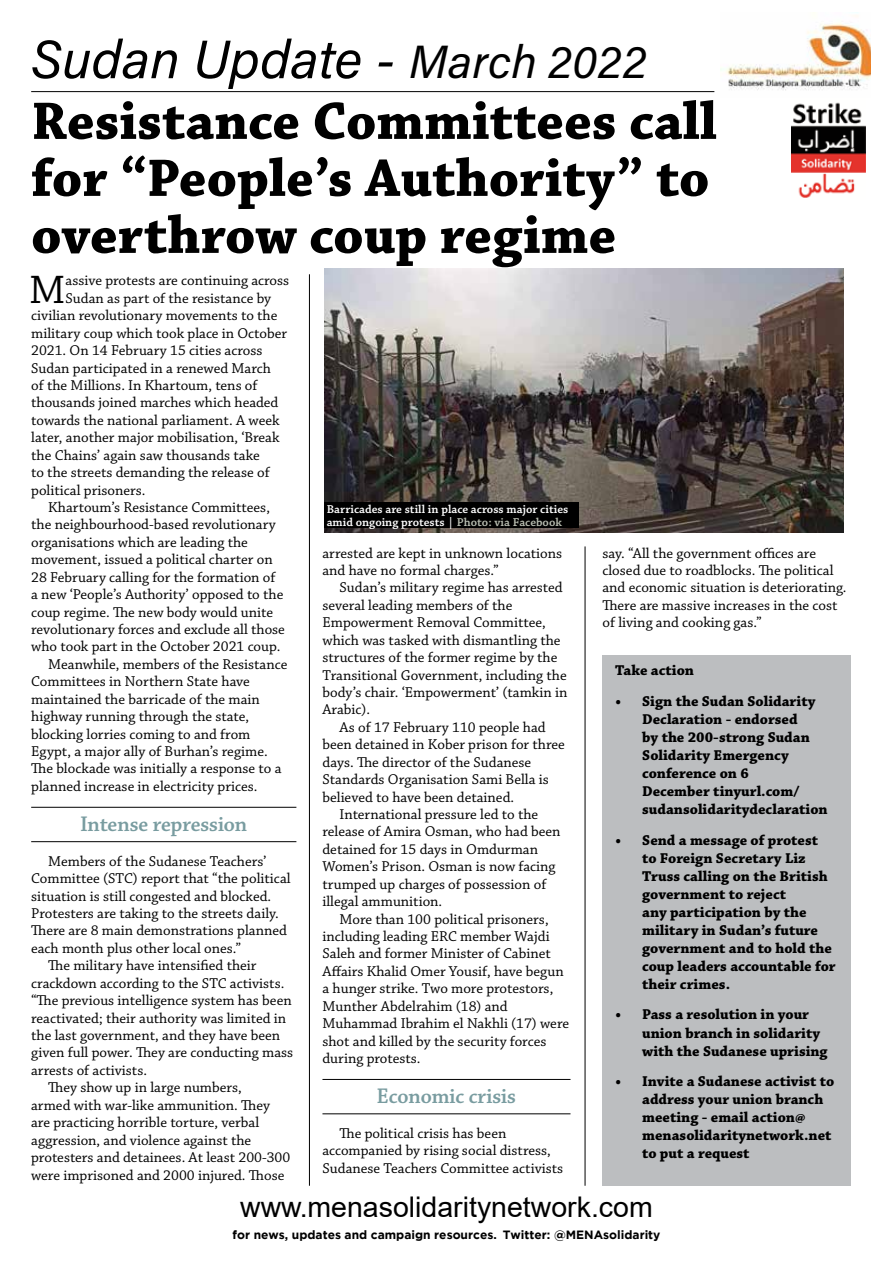
<style>
.page{position:relative;width:893px;height:1263px;background:#fff}
.page>*{position:absolute;margin:0;border:0;box-sizing:border-box;transform-origin:0 0}
.t1{font:700 55.5px/57px "Chaparral Pro";color:#000}
.t2{font:54px "Acumin Variable Concept";color:#000}
.t3{font:41.85px "Chaparral Pro";color:#000}
.t4{font:28.5px "Arial";color:#000}
.t5{font:22.5px "Chaparral Pro Semibold Subh";color:#799ca0}
.t6{font:15px/17.4px "Chaparral Pro";color:#000}
.t7{font:700 15px/18px "Chaparral Pro";color:#000}
.t8{font:12px/12.8px "Chaparral Pro Semibold Capt";color:#fff}
.t9{font:700 12px "Gotham";color:#000}
.s1{font-size:46.5px}
.s2{color:#b9beb1}
</style>
<div class="page">
<img style="left:325px;top:269px;width:518px;height:263px">
<hr style="left:309px;top:274px;width:1px;height:912px;background:#000">
<hr style="left:31px;top:91px;width:683px;height:1px;background:#000">
<hr style="left:585px;top:546px;width:1px;height:640px;background:#000">
<div style="left:602px;top:656px;width:248px;height:530px;background:#bcbec0"></div>
<hr style="left:31px;top:807px;width:265px;height:1px;background:#000">
<hr style="left:31px;top:841px;width:265px;height:1px;background:#000">
<img style="left:721px;top:15px;width:149px;height:76px">
<img style="left:792px;top:102px;width:73px;height:96px">
<hr style="left:322px;top:1079px;width:248px;height:1px;background:#000">
<hr style="left:322px;top:1113px;width:248px;height:1px;background:#000">
<div style="left:325px;top:502px;width:254px;height:25px;background:#000"></div>
<h2 class="t2" style="left:31px;top:22px;width:617px">Sudan Update - <span class="s1">March 2022</span></h2>
<h1 class="t1" style="left:31px;top:95px;width:687px">Resistance Committees call for “People’s Authority” to overthrow coup regime</h1>
<h3 class="t3" style="left:29px;top:266px;width:38px">M</h3>
<p class="t6" style="left:66px;top:273px;width:225px">assive protests are continuing across</p>
<p class="t6" style="left:66px;top:290px;width:207px">Sudan as part of the resistance by</p>
<p class="t6" style="left:31px;top:307px;width:248px">civilian revolutionary movements to the</p>
<p class="t6" style="left:31px;top:325px;width:257px">military coup which took place in October</p>
<p class="t6" style="left:31px;top:342px;width:233px">2021. On 14 February 15 cities across</p>
<p class="t6" style="left:31px;top:360px;width:241px">Sudan participated in a renewed March</p>
<p class="t6" style="left:31px;top:377px;width:228px">of the Millions. In Khartoum, tens of</p>
<p class="t6" style="left:31px;top:395px;width:249px">thousands joined marches which headed</p>
<p class="t6" style="left:31px;top:412px;width:250px">towards the national parliament. A week</p>
<p class="t6" style="left:31px;top:429px;width:250px">later, another major mobilisation, ‘Break</p>
<p class="t6" style="left:31px;top:447px;width:230px">the Chains’ again saw thousands take</p>
<p class="t6" style="left:31px;top:464px;width:240px">to the streets demanding the release of</p>
<p class="t6" style="left:31px;top:482px;width:116px">political prisoners.</p>
<p class="t6" style="left:48px;top:499px;width:223px">Khartoum’s Resistance Committees,</p>
<p class="t6" style="left:31px;top:517px;width:246px">the neighbourhood-based revolutionary</p>
<p class="t6" style="left:31px;top:534px;width:218px">organisations which are leading the</p>
<p class="t6" style="left:31px;top:551px;width:243px">movement, issued a political charter on</p>
<p class="t6" style="left:31px;top:569px;width:246px">28 February calling for the formation of</p>
<p class="t6" style="left:31px;top:586px;width:254px">a new ‘People’s Authority’ opposed to the</p>
<p class="t6" style="left:31px;top:604px;width:243px">coup regime. The new body would unite</p>
<p class="t6" style="left:31px;top:621px;width:255px">revolutionary forces and exclude all those</p>
<p class="t6" style="left:31px;top:639px;width:251px">who took part in the October 2021 coup.</p>
<p class="t6" style="left:48px;top:656px;width:241px">Meanwhile, members of the Resistance</p>
<p class="t6" style="left:31px;top:673px;width:220px">Committees in Northern State have</p>
<p class="t6" style="left:31px;top:691px;width:230px">maintained the barricade of the main</p>
<p class="t6" style="left:31px;top:708px;width:220px">highway running through the state,</p>
<p class="t6" style="left:31px;top:726px;width:221px">blocking lorries coming to and from</p>
<p class="t6" style="left:31px;top:743px;width:238px">Egypt, a major ally of Burhan’s regime.</p>
<p class="t6" style="left:31px;top:761px;width:252px">The blockade was initially a response to a</p>
<p class="t6" style="left:31px;top:778px;width:228px">planned increase in electricity prices.</p>
<h3 class="t5" style="left:80px;top:812px;width:168px">Intense repression</h3>
<p class="t6" style="left:48px;top:853px;width:220px">Members of the Sudanese Teachers’</p>
<p class="t6" style="left:31px;top:870px;width:261px">Committee (STC) report that “the political</p>
<p class="t6" style="left:31px;top:888px;width:242px">situation is still congested and blocked.</p>
<p class="t6" style="left:31px;top:905px;width:249px">Protesters are taking to the streets daily.</p>
<p class="t6" style="left:31px;top:922px;width:257px">There are 8 main demonstrations planned</p>
<p class="t6" style="left:31px;top:940px;width:211px">each month plus other local ones.”</p>
<p class="t6" style="left:48px;top:957px;width:210px">The military have intensified their</p>
<p class="t6" style="left:31px;top:975px;width:255px">crackdown according to the STC activists.</p>
<p class="t6" style="left:31px;top:992px;width:262px">“The previous intelligence system has been</p>
<p class="t6" style="left:31px;top:1010px;width:257px">reactivated; their authority was limited in</p>
<p class="t6" style="left:31px;top:1027px;width:251px">the last government, and they have been</p>
<p class="t6" style="left:31px;top:1044px;width:264px">given full power. They are conducting mass</p>
<p class="t6" style="left:31px;top:1062px;width:117px">arrests of activists.</p>
<p class="t6" style="left:48px;top:1079px;width:195px">They show up in large numbers,</p>
<p class="t6" style="left:31px;top:1097px;width:240px">armed with war-like ammunition. They</p>
<p class="t6" style="left:31px;top:1114px;width:229px">are practicing horrible torture, verbal</p>
<p class="t6" style="left:31px;top:1132px;width:222px">aggression, and violence against the</p>
<p class="t6" style="left:31px;top:1149px;width:261px">protesters and detainees. At least 200-300</p>
<p class="t6" style="left:31px;top:1167px;width:255px">were imprisoned and 2000 injured. Those</p>
<h3 class="t4" style="left:240px;top:1187px;width:414px">www.menasolidaritynetwork.com</h3>
<p class="t9" style="left:232px;top:1228px;width:429px">for news, updates and campaign resources. Twitter: @MENAsolidarity</p>
<p class="t8" style="left:327px;top:503px;width:243px">Barricades are still in place across major cities amid ongoing protests | <span class="s2">Photo: via Facebook</span></p>
<p class="t6" style="left:602px;top:545px;width:246px">say. “All the government offices are closed due to roadblocks. The political and economic situation is deteriorating.<br>There are massive increases in the cost of living and cooking gas.”</p>
<p class="t6" style="left:322px;top:545px;width:241px">arrested are kept in unknown locations and have no formal charges.”</p>
<p class="t6" style="left:322px;top:579px;width:247px;text-indent:17px">Sudan’s military regime has arrested several leading members of the Empowerment Removal Committee, which was tasked with dismantling the structures of the former regime by the Transitional Government, including the body’s chair. ‘Empowerment’ (tamkin in Arabic).</p>
<p class="t6" style="left:339px;top:719px;width:208px">As of 17 February 110 people had</p>
<p class="t6" style="left:322px;top:736px;width:244px">been detained in Kober prison for three</p>
<p class="t6" style="left:322px;top:754px;width:210px">days. The director of the Sudanese</p>
<p class="t6" style="left:322px;top:771px;width:228px">Standards Organisation Sami Bella is</p>
<p class="t6" style="left:322px;top:789px;width:193px">believed to have been detained.</p>
<p class="t6" style="left:339px;top:806px;width:200px">International pressure led to the</p>
<p class="t6" style="left:322px;top:824px;width:240px">release of Amira Osman, who had been</p>
<p class="t6" style="left:322px;top:841px;width:217px">detained for 15 days in Omdurman</p>
<p class="t6" style="left:322px;top:858px;width:235px">Women’s Prison. Osman is now facing</p>
<p class="t6" style="left:322px;top:876px;width:225px">trumped up charges of possession of</p>
<p class="t6" style="left:322px;top:893px;width:121px">illegal ammunition.</p>
<p class="t6" style="left:339px;top:911px;width:211px">More than 100 political prisoners,</p>
<p class="t6" style="left:322px;top:928px;width:229px">including leading ERC member Wajdi</p>
<p class="t6" style="left:322px;top:946px;width:230px">Saleh and former Minister of Cabinet</p>
<p class="t6" style="left:322px;top:963px;width:243px">Affairs Khalid Omer Yousif, have begun</p>
<p class="t6" style="left:322px;top:980px;width:232px">a hunger strike. Two more protestors,</p>
<p class="t6" style="left:322px;top:998px;width:187px">Munther Abdelrahim (18) and</p>
<p class="t6" style="left:322px;top:1015px;width:248px">Muhammad Ibrahim el Nakhli (17) were</p>
<p class="t6" style="left:322px;top:1033px;width:225px">shot and killed by the security forces</p>
<p class="t6" style="left:322px;top:1050px;width:100px">during protests.</p>
<h3 class="t5" style="left:377px;top:1084px;width:141px">Economic crisis</h3>
<p class="t6" style="left:322px;top:1125px;width:242px;text-indent:17px">The political crisis has been accompanied by rising social distress,<br>Sudanese Teachers Committee activists</p>
<p class="t7" style="left:615px;top:662px;width:80px">Take action</p>
<p class="t7" style="left:642px;top:693px;width:187px;text-indent:-27px">• Sign the Sudan Solidarity<br>Declaration - endorsed<br>by the 200-strong Sudan<br>Solidarity Emergency conference on 6<br>December tinyurl.com/ sudansolidaritydeclaration</p>
<p class="t7" style="left:642px;top:831px;width:195px;text-indent:-27px">• Send a message of protest to Foreign Secretary Liz<br>Truss calling on the British government to reject<br>any participation by the military in Sudan’s future government and to hold the coup leaders accountable for their crimes.</p>
<p class="t7" style="left:642px;top:1006px;width:187px;text-indent:-27px">• Pass a resolution in your union branch in solidarity with the Sudanese uprising</p>
<p class="t7" style="left:642px;top:1073px;width:194px;text-indent:-27px">• Invite a Sudanese activist to address your union branch meeting - email action@ menasolidaritynetwork.net to put a request</p>
</div>
